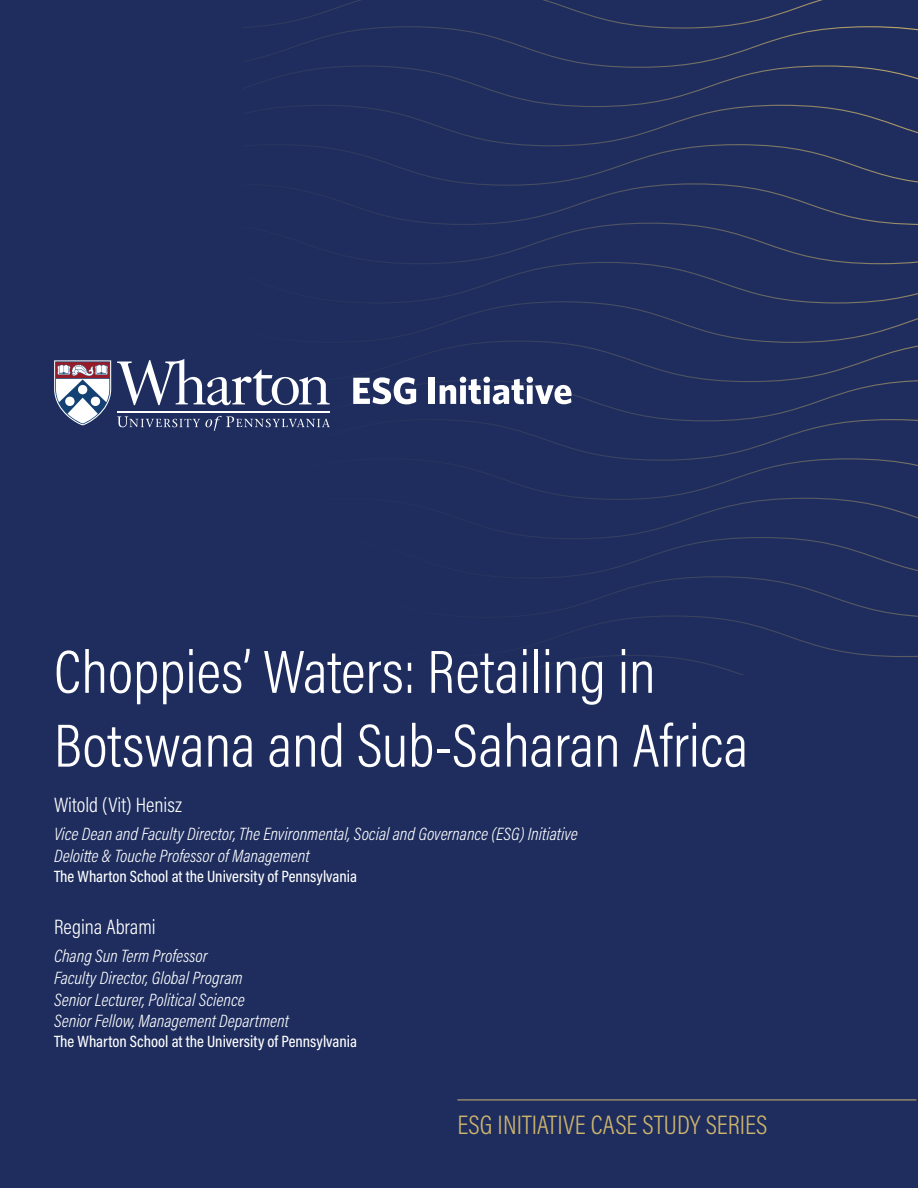
<style>
.page{position:relative;width:918px;height:1188px;background:#1e2d5e}
.page>*{position:absolute;margin:0;border:0;box-sizing:border-box;transform-origin:0 0}
.t1{font:300 61.5px/73.8px "Acumin Pro Cond";color:#fff}
.t2{font:300 27px "Acumin Pro Cond";color:#ceb56c}
.t3{font:300 21px "Acumin Pro Cond";color:#fff}
.t4{font:italic 300 18px/21.6px "Acumin Pro Cond";color:#fff}
.t5{font:500 16.5px "Acumin Pro Cond";color:#fff}
</style>
<div class="page">
<hr style="left:457px;top:1100px;width:459px;height:1px;background:#ceb56c">
<svg style="left:54px;top:360px;width:57px;height:65px;background:#9896ab"></svg>
<svg style="left:117px;top:0;width:801px;height:675px"></svg>
<h1 class="t1" style="left:54px;top:634px;width:696px">Choppies’ Waters: Retailing in<br>Botswana and Sub-Saharan Africa</h1>
<p class="t3" style="left:54px;top:791px;width:129px">Witold (Vit) Henisz</p>
<p class="t4" style="left:54px;top:823px;width:525px">Vice Dean and Faculty Director, The Environmental, Social and Governance (ESG) Initiative<br>Deloitte &amp; Touche Professor of Management</p>
<p class="t5" style="left:54px;top:865px;width:304px">The Wharton School at the University of Pennsylvania</p>
<p class="t3" style="left:54px;top:913px;width:103px">Regina Abrami</p>
<p class="t4" style="left:54px;top:945px;width:236px">Chang Sun Term Professor<br>Faculty Director, Global Program<br>Senior Lecturer, Political Science<br>Senior Fellow, Management Department</p>
<p class="t5" style="left:54px;top:1031px;width:304px">The Wharton School at the University of Pennsylvania</p>
<h2 class="t2" style="left:457px;top:1107px;width:312px">ESG INITIATIVE CASE STUDY SERIES</h2>
</div>
